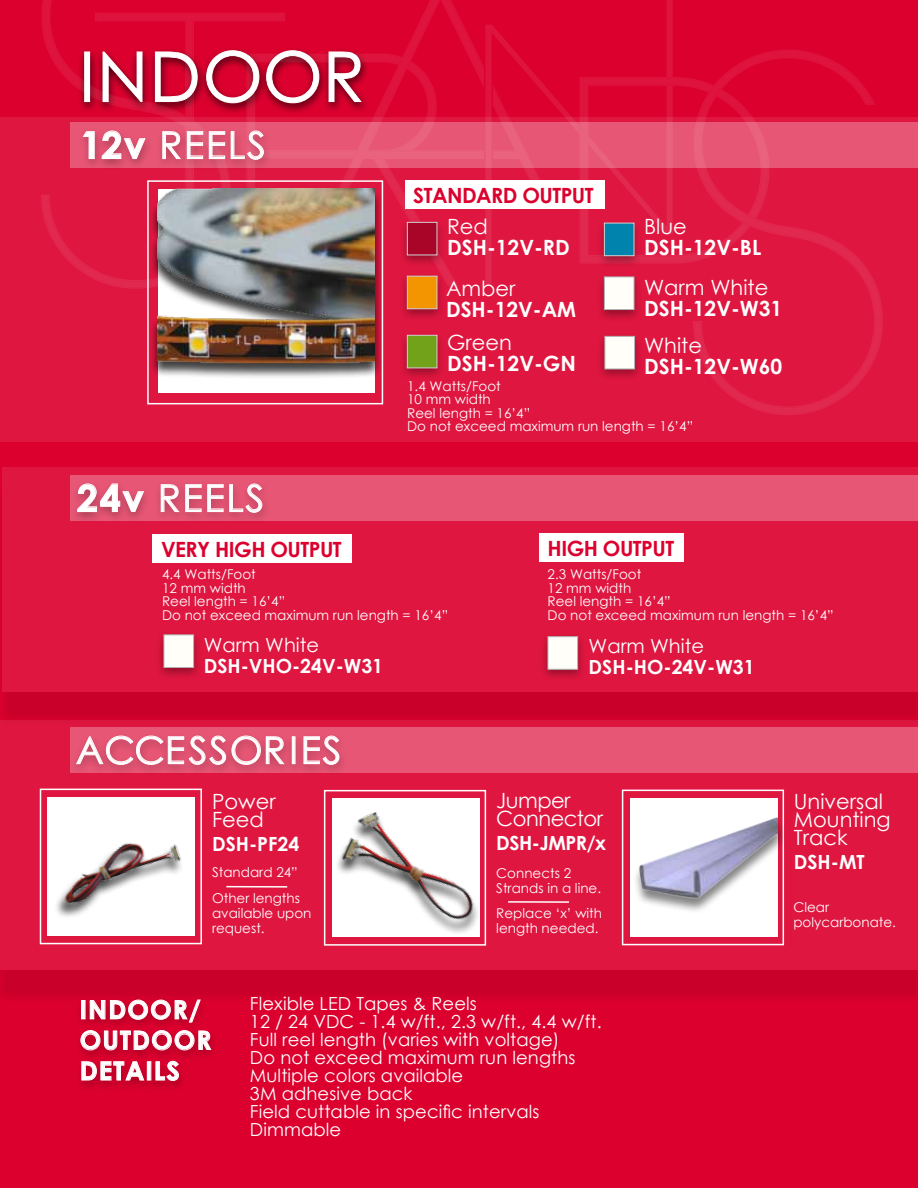
<style>
.page{position:relative;width:918px;height:1188px;background:#dc002e}
.page>*{position:absolute;margin:0;border:0;box-sizing:border-box;transform-origin:0 0}
.t1{font:69px "Century Gothic";letter-spacing:.02em;color:#fff}
.t2{font:37.5px "Century Gothic";letter-spacing:.05em;color:#fff}
.t3{font:700 25.5px/30.6px "Century Gothic";letter-spacing:.05em;color:#fff}
.t4{font:21px/18px "Century Gothic";color:#fff}
.t5{font:700 21px "Century Gothic";color:#fff}
.t6{font:700 21px "Century Gothic";letter-spacing:-.025em;color:#dc002e}
.t7{font:21px/18px "Century Gothic";letter-spacing:-.025em;color:#fff}
.t8{font:700 19.5px "Century Gothic";color:#fff}
.t9{font:19.5px "Century Gothic";color:#fff}
.t10{font:18px/18px "Century Gothic";letter-spacing:.005em;color:#fff}
.t11{font:13.5px/13.5px "Century Gothic";color:#fff}
.s1{font-weight:700}
</style>
<div class="page">
<div style="left:1px;top:970px;width:917px;height:27px;background:#c9002a"></div>
<div style="left:0;top:720px;width:918px;height:250px;background:#df1640"></div>
<div style="left:2px;top:486px;width:916px;height:233px;background:#c9002a"></div>
<div style="left:3px;top:468px;width:915px;height:224px;background:#df1640"></div>
<div style="left:0;top:118px;width:918px;height:324px;background:#df1640"></div>
<svg style="left:285px;top:50px;width:26px;height:4px"></svg>
<div style="left:74px;top:996px;width:144px;height:96px;background:#000;opacity:.31"></div>
<svg style="left:90px;top:999px;width:111px;height:24px"></svg>
<svg style="left:80px;top:1030px;width:131px;height:21px"></svg>
<svg style="left:81px;top:1061px;width:63px;height:20px"></svg>
<div style="left:147px;top:1062px;width:4px;height:18px;border:1px solid #fff"></div>
<svg style="left:155px;top:1061px;width:24px;height:20px"></svg>
<svg style="left:231px;top:13px;width:54px;height:176px"></svg>
<svg style="left:246px;top:54px;width:212px;height:238px"></svg>
<svg style="left:331px;top:0;width:154px;height:205px"></svg>
<svg style="left:485px;top:0;width:188px;height:286px"></svg>
<svg style="left:579px;top:77px;width:114px;height:187px"></svg>
<svg style="left:41px;top:0;width:190px;height:289px"></svg>
<svg style="left:693px;top:50px;width:190px;height:365px"></svg>
<div style="left:399px;top:218px;width:46px;height:50px;background:#000;opacity:.33"></div>
<div style="left:407px;top:222px;width:30px;height:33px;background:#a80528;border:1px solid #d1d2d4"></div>
<div style="left:399px;top:272px;width:46px;height:50px;background:#000;opacity:.33"></div>
<div style="left:407px;top:276px;width:30px;height:33px;background:#f39500;border:1px solid #d1d2d4"></div>
<div style="left:399px;top:331px;width:46px;height:50px;background:#000;opacity:.33"></div>
<div style="left:407px;top:335px;width:30px;height:33px;background:#72a11a;border:1px solid #d1d2d4"></div>
<div style="left:596px;top:219px;width:46px;height:50px;background:#000;opacity:.33"></div>
<div style="left:604px;top:223px;width:30px;height:33px;background:#0083ad;border:1px solid #d1d2d4"></div>
<div style="left:596px;top:273px;width:46px;height:49px;background:#000;opacity:.33"></div>
<div style="left:604px;top:277px;width:30px;height:33px;background:#fffef8;border:1px solid #b1b3b4"></div>
<div style="left:156px;top:631px;width:46px;height:49px;background:#000;opacity:.33"></div>
<div style="left:164px;top:635px;width:30px;height:33px;background:#fffef8;border:1px solid #b1b3b4"></div>
<div style="left:540px;top:632px;width:46px;height:50px;background:#000;opacity:.33"></div>
<div style="left:548px;top:636px;width:30px;height:33px;background:#fffef8;border:1px solid #b1b3b4"></div>
<div style="left:596px;top:332px;width:47px;height:50px;background:#000;opacity:.33"></div>
<div style="left:605px;top:336px;width:30px;height:33px;background:#fffef8;border:1px solid #b1b3b4"></div>
<div style="left:630px;top:798px;width:147px;height:139px;background:#fff"></div>
<div style="left:622px;top:790px;width:162px;height:155px;border:2px solid #fff"></div>
<div style="left:149px;top:190px;width:234px;height:190px;background:#000;opacity:.75"></div>
<img style="left:158px;top:189px;width:216px;height:203px">
<div style="left:147px;top:180px;width:236px;height:224px;border:2px solid #fff"></div>
<div style="left:153px;top:534px;width:199px;height:29px;background:#fff"></div>
<img style="left:311px;top:789px;width:206px;height:187px">
<div style="left:48px;top:797px;width:147px;height:139px;background:#fff"></div>
<div style="left:40px;top:789px;width:162px;height:155px;border:2px solid #fff"></div>
<div style="left:405px;top:180px;width:199px;height:29px;background:#fff"></div>
<div style="left:70px;top:476px;width:848px;height:45px;background:#e75675"></div>
<div style="left:70px;top:727px;width:848px;height:46px;background:#e75675"></div>
<div style="left:70px;top:122px;width:848px;height:46px;background:linear-gradient(to right,#e75977,#e75776)"></div>
<div style="left:539px;top:534px;width:145px;height:28px;background:#fff"></div>
<img style="left:39px;top:810px;width:142px;height:113px">
<hr style="left:226px;top:886px;width:61px;height:2px;background:#fff">
<hr style="left:508px;top:901px;width:61px;height:2px;background:#fff">
<div style="left:631px;top:817px;width:154px;height:96px;background:#000;opacity:.49"></div>
<img style="left:631px;top:810px;width:147px;height:127px">
<div style="left:76px;top:126px;width:194px;height:44px;background:#000;opacity:.31"></div>
<svg style="left:83px;top:131px;width:12px;height:28px"></svg>
<svg style="left:101px;top:130px;width:45px;height:29px"></svg>
<svg style="left:162px;top:131px;width:19px;height:28px"></svg>
<svg style="left:187px;top:131px;width:38px;height:28px"></svg>
<svg style="left:231px;top:130px;width:33px;height:30px"></svg>
<div style="left:70px;top:479px;width:200px;height:44px;background:#000;opacity:.31"></div>
<svg style="left:77px;top:483px;width:67px;height:29px"></svg>
<svg style="left:161px;top:484px;width:18px;height:28px"></svg>
<svg style="left:185px;top:483px;width:78px;height:30px"></svg>
<div style="left:69px;top:732px;width:278px;height:44px;background:#000;opacity:.31"></div>
<svg style="left:76px;top:735px;width:208px;height:30px"></svg>
<div style="left:292px;top:737px;width:3px;height:27px;border:1px solid #fff"></div>
<svg style="left:303px;top:735px;width:37px;height:30px"></svg>
<h1 class="t1" style="left:79px;top:28px;width:287px">INDOOR</h1>
<h2 class="t2" style="left:80px;top:119px;width:187px"><span class="s1">12v</span> REELS</h2>
<h2 class="t2" style="left:77px;top:472px;width:189px"><span class="s1">24v</span> REELS</h2>
<h3 class="t6" style="left:161px;top:533px;width:182px">VERY HIGH OUTPUT</h3>
<h3 class="t6" style="left:413px;top:179px;width:182px">STANDARD OUTPUT</h3>
<h3 class="t4" style="left:447px;top:218px;width:42px">Red</h3>
<h3 class="t5" style="left:447px;top:232px;width:124px">DSH-12V-RD</h3>
<h3 class="t4" style="left:446px;top:279px;width:71px">Amber</h3>
<h3 class="t5" style="left:446px;top:294px;width:132px">DSH-12V-AM</h3>
<h3 class="t4" style="left:447px;top:333px;width:66px">Green</h3>
<h3 class="t5" style="left:447px;top:347px;width:130px">DSH-12V-GN</h3>
<h3 class="t4" style="left:644px;top:217px;width:44px">Blue</h3>
<h3 class="t5" style="left:644px;top:232px;width:119px">DSH-12V-BL</h3>
<h3 class="t4" style="left:644px;top:278px;width:126px">Warm White</h3>
<h3 class="t5" style="left:644px;top:292px;width:140px">DSH-12V-W31</h3>
<h3 class="t4" style="left:644px;top:336px;width:59px">White</h3>
<h3 class="t5" style="left:644px;top:350px;width:140px">DSH-12V-W60</h3>
<p class="t11" style="left:407px;top:379px;width:288px">1.4 Watts/Foot<br>10 mm width<br>Reel length = 16’4”<br>Do not exceed maximum run length = 16’4”</p>
<h3 class="t6" style="left:548px;top:533px;width:128px">HIGH OUTPUT</h3>
<p class="t11" style="left:162px;top:568px;width:288px">4.4 Watts/Foot<br>12 mm width<br>Reel length = 16’4”<br>Do not exceed maximum run length = 16’4”</p>
<p class="t11" style="left:548px;top:568px;width:288px">2.3 Watts/Foot<br>12 mm width<br>Reel length = 16’4”<br>Do not exceed maximum run length = 16’4”</p>
<h3 class="t9" style="left:204px;top:631px;width:117px">Warm White</h3>
<h3 class="t8" style="left:204px;top:651px;width:181px">DSH-VHO-24V-W31</h3>
<h2 class="t2" style="left:76px;top:724px;width:267px">ACCESSORIES</h2>
<h3 class="t4" style="left:212px;top:792px;width:65px">Power<br>Feed</h3>
<h3 class="t8" style="left:212px;top:829px;width:89px">DSH-PF24</h3>
<p class="t11" style="left:212px;top:859px;width:89px;line-height:25.5px">Standard 24”<br>Other lengths</p>
<p class="t11" style="left:212px;top:905px;width:101px;line-height:15px">available upon request.</p>
<h3 class="t9" style="left:589px;top:632px;width:117px">Warm White</h3>
<h3 class="t8" style="left:589px;top:652px;width:168px">DSH-HO-24V-W31</h3>
<h3 class="t7" style="left:496px;top:791px;width:108px">Jumper<br>Connector</h3>
<h3 class="t8" style="left:496px;top:828px;width:111px">DSH-JMPR/x</h3>
<p class="t11" style="left:496px;top:865px;width:106px;line-height:15px">Connects 2<br>Strands in a line.</p>
<p class="t11" style="left:496px;top:906px;width:107px;line-height:15px">Replace ‘x’ with length needed.</p>
<h3 class="t3" style="left:80px;top:993px;width:133px">INDOOR/<br>OUTDOOR<br>DETAILS</h3>
<h3 class="t10" style="left:250px;top:994px;width:353px">Flexible LED Tapes &amp; Reels<br>12 / 24 VDC - 1.4 w/ft., 2.3 w/ft., 4.4 w/ft.<br>Full reel length (varies with voltage)<br>Do not exceed maximum run lengths<br>Multiple colors available<br>3M adhesive back<br>Field cuttable in specific intervals<br>Dimmable</h3>
<h3 class="t4" style="left:794px;top:792px;width:98px">Universal<br>Mounting<br>Track</h3>
<h3 class="t8" style="left:794px;top:847px;width:72px">DSH-MT</h3>
<p class="t11" style="left:793px;top:899px;width:104px;line-height:15px">Clear polycarbonate.</p>
</div>
